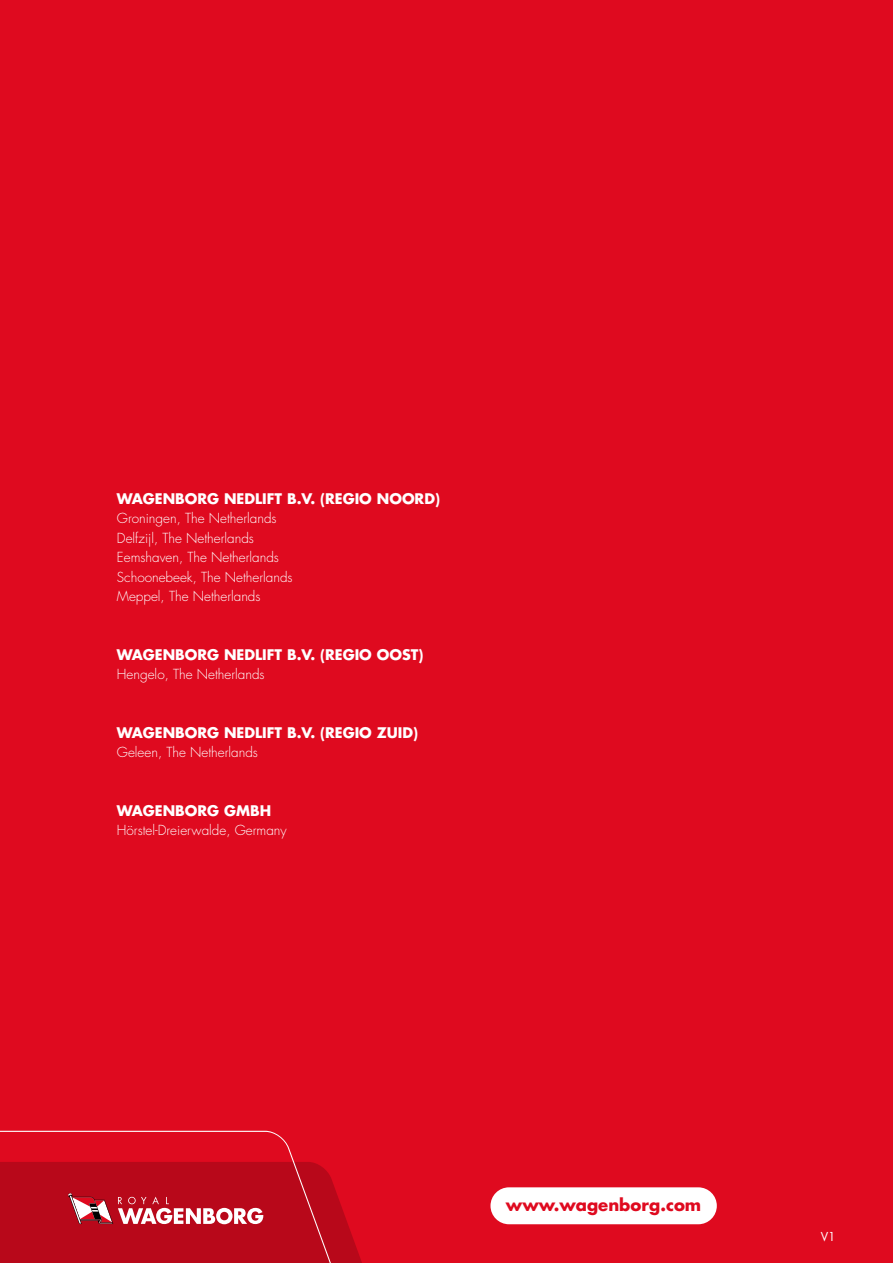
<style>
.page{position:relative;width:893px;height:1263px;background:#df0a1f}
.page>*{position:absolute;margin:0;border:0;box-sizing:border-box;transform-origin:0 0}
.t1{font:700 16.5px "Futura Std";color:#df0a1f}
.t2{font:700 14.25px "Futura Std";color:#fff}
.t3{font:300 13.5px/19.5px "Futura Std";color:#fff}
.t4{font:12px "Futura Std";color:#fff}
</style>
<div class="page">
<svg style="left:0;top:1130px;width:294px;height:32px"></svg>
<svg style="left:0;top:1162px;width:362px;height:101px;background:#bc1526"></svg>
<div style="left:490px;top:1187px;width:227px;height:37px;background:#fff;border-radius:18px"></div>
<p class="t2" style="left:117px;top:489px;width:325px">WAGENBORG NEDLIFT B.V. (REGIO NOORD)</p>
<p class="t3" style="left:117px;top:509px;width:177px">Groningen, The Netherlands<br>Delfzijl, The Netherlands<br>Eemshaven, The Netherlands<br>Schoonebeek, The Netherlands<br>Meppel, The Netherlands</p>
<p class="t2" style="left:117px;top:645px;width:308px">WAGENBORG NEDLIFT B.V. (REGIO OOST)</p>
<p class="t3" style="left:117px;top:665px;width:149px">Hengelo, The Netherlands</p>
<p class="t2" style="left:117px;top:723px;width:303px">WAGENBORG NEDLIFT B.V. (REGIO ZUID)</p>
<p class="t3" style="left:117px;top:743px;width:143px">Geleen, The Netherlands</p>
<p class="t2" style="left:117px;top:801px;width:156px">WAGENBORG GMBH</p>
<p class="t3" style="left:117px;top:821px;width:171px">Hörstel-Dreierwalde, Germany</p>
<p class="t1" style="left:506px;top:1194px;width:197px">www.wagenborg.com</p>
<p class="t4" style="left:821px;top:1229px;width:16px">V1</p>
</div>
